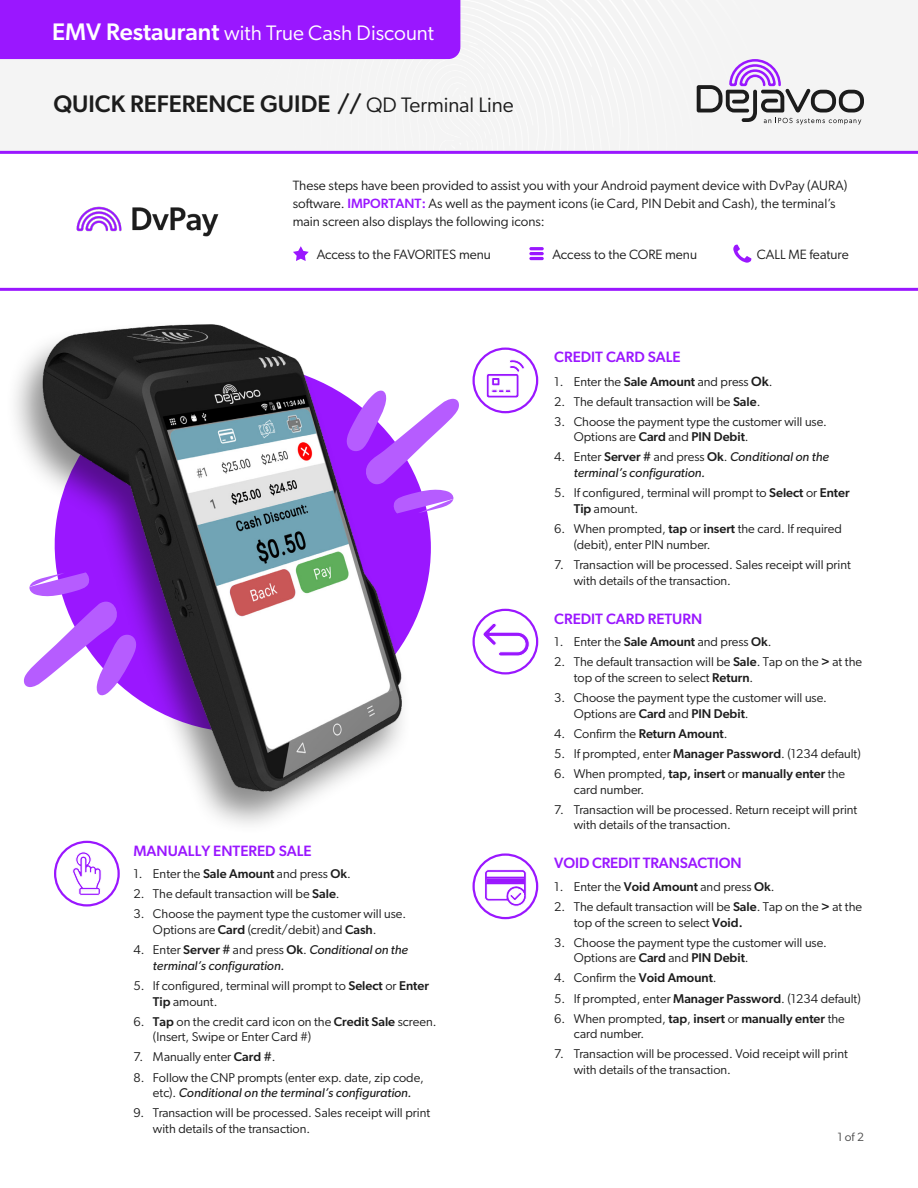
<style>
.page{position:relative;width:918px;height:1188px;background:#fff}
.page>*{position:absolute;margin:0;border:0;box-sizing:border-box;transform-origin:0 0}
.t1{font:500 24px "Gibson";color:#1c1c1c}
.t2{font:21px "Gibson";color:#fff}
.t3{font:500 15px "Gibson";color:#9a17ff}
.t4{font:13.5px/18px "Gibson";color:#1c1c1c}
.t5{font:12.75px/15.8px "Gibson";color:#1c1c1c}
.t6{font:italic 12.75px/15.8px "Gibson";color:#1c1c1c}
.t7{font:12px "Gibson";color:#494949}
.s1{font-weight:500;font-size:24px}
.s2{font-weight:400;font-size:21px}
.s3{font-weight:500;color:#9a17ff}
.s4{font-weight:500}
.s5{font-style:normal}
.s6{font-weight:500;font-style:normal}
.s7{font-style:italic}
.s8{font-weight:500;font-size:13.5px}
</style>
<div class="page">
<hr style="left:0;top:288px;width:918px;height:3px;background:#9a17ff">
<div style="left:0;top:0;width:918px;height:152px;background:#f4f4f4"></div>
<hr style="left:0;top:151px;width:918px;height:3px;background:#9a17ff">
<svg style="left:293px;top:246px;width:16px;height:15px"></svg>
<hr style="left:529px;top:247px;width:15px;height:3px;background:#9a17ff;border-radius:2px">
<hr style="left:529px;top:252px;width:15px;height:3px;background:#9a17ff;border-radius:2px">
<hr style="left:529px;top:257px;width:15px;height:3px;background:#9a17ff;border-radius:2px">
<svg style="left:733px;top:245px;width:18px;height:18px"></svg>
<div style="left:54px;top:841px;width:66px;height:66px;border:2px solid #9a17ff;border-radius:50%"></div>
<svg style="left:72px;top:852px;width:29px;height:44px"></svg>
<div style="left:472px;top:609px;width:66px;height:66px;border:2px solid #9a17ff;border-radius:50%"></div>
<svg style="left:483px;top:622px;width:47px;height:34px"></svg>
<svg style="left:697px;top:59px;width:167px;height:65px"></svg>
<svg style="left:420px;top:398px;width:39px;height:115px"></svg>
<img style="left:76px;top:206px;width:143px;height:31px">
<div style="left:5px;top:319px;width:408px;height:516px;background:#000;opacity:.45"></div>
<img style="left:28px;top:319px;width:392px;height:489px">
<div style="left:0;top:0;width:460px;height:59px;background:#9a17ff"></div>
<div style="left:472px;top:348px;width:66px;height:65px;border:2px solid #9a17ff;border-radius:50%"></div>
<svg style="left:486px;top:360px;width:39px;height:38px"></svg>
<div style="left:472px;top:853px;width:66px;height:66px;border:2px solid #9a17ff;border-radius:50%"></div>
<svg style="left:484px;top:869px;width:43px;height:38px"></svg>
<svg style="left:487px;top:878px;width:37px;height:5px"></svg>
<h2 class="t2" style="left:52px;top:20px;width:383px"><span class="s1">EMV Restaurant</span> with True Cash Discount</h2>
<h1 class="t1" style="left:53px;top:89px;width:462px">QUICK REFERENCE GUIDE // <span class="s2">QD Terminal Line</span></h1>
<p class="t4" style="left:293px;top:177px;width:556px">These steps have been provided to assist you with your Android payment device with DvPay (AURA) software. <span class="s3">IMPORTANT:</span> As well as the payment icons (ie Card, PIN Debit and Cash), the terminal’s main screen also displays the following icons:</p>
<p class="t4" style="left:317px;top:245px;width:176px">Access to the FAVORITES menu</p>
<p class="t4" style="left:552px;top:245px;width:146px">Access to the CORE menu</p>
<p class="t4" style="left:757px;top:245px;width:93px">CALL ME feature</p>
<p class="t3" style="left:134px;top:841px;width:180px">MANUALLY ENTERED SALE</p>
<p class="t5" style="left:134px;top:866px;width:219px">1. Enter the <span class="s4">Sale Amount</span> and press <span class="s4">Ok</span>.</p>
<p class="t5" style="left:134px;top:886px;width:208px">2. The default transaction will be <span class="s4">Sale</span>.</p>
<p class="t5" style="left:153px;top:906px;width:255px;text-indent:-19px">3. Choose the payment type the customer will use.<br>Options are <span class="s4">Card</span> (credit/debit) and <span class="s4">Cash</span>.</p>
<p class="t6" style="left:153px;top:942px;width:257px;text-indent:-19px"><span class="s5">4. Enter</span> <span class="s6">Server #</span> <span class="s5">and press</span> <span class="s6">Ok</span><span class="s5">.</span> Conditional on the terminal’s configuration.</p>
<p class="t5" style="left:153px;top:977px;width:277px;text-indent:-19px">5. If configured, terminal will prompt to <span class="s4">Select</span> or <span class="s4">Enter<br>Tip</span> amount.</p>
<p class="t5" style="left:153px;top:1013px;width:285px;text-indent:-19px">6. <span class="s4">Tap</span> on the credit card icon on the <span class="s4">Credit Sale</span> screen. (Insert, Swipe or Enter Card #)</p>
<p class="t5" style="left:134px;top:1049px;width:143px">7. Manually enter <span class="s4">Card #</span>.</p>
<p class="t5" style="left:134px;top:1069px;width:292px;text-align:center">8. Follow the CNP prompts (enter exp. date, zip code, etc). <span class="s7">Conditional on the terminal’s configuration.</span></p>
<p class="t5" style="left:153px;top:1105px;width:279px;text-indent:-19px">9. Transaction will be processed. Sales receipt will print with details of the transaction.</p>
<p class="t3" style="left:554px;top:348px;width:128px">CREDIT CARD SALE</p>
<p class="t5" style="left:554px;top:373px;width:220px">1. Enter the <span class="s4">Sale Amount</span> and press <span class="s8">Ok</span>.</p>
<p class="t5" style="left:554px;top:393px;width:208px">2. The default transaction will be <span class="s4">Sale</span>.</p>
<p class="t5" style="left:574px;top:413px;width:255px;text-indent:-19px">3. Choose the payment type the customer will use.<br>Options are <span class="s4">Card</span> and <span class="s4">PIN Debit</span>.</p>
<p class="t6" style="left:574px;top:449px;width:257px;text-indent:-19px"><span class="s5">4. Enter</span> <span class="s6">Server #</span> <span class="s5">and press</span> <span class="s6">Ok</span><span class="s5">.</span> Conditional on the terminal’s configuration.</p>
<p class="t5" style="left:574px;top:485px;width:277px;text-indent:-19px">5. If configured, terminal will prompt to <span class="s4">Select</span> or <span class="s4">Enter<br>Tip</span> amount.</p>
<p class="t5" style="left:574px;top:521px;width:270px;text-indent:-19px">6. When prompted, <span class="s4">tap</span> or <span class="s4">insert</span> the card. If required (debit), enter PIN number.</p>
<p class="t5" style="left:574px;top:556px;width:279px;text-indent:-19px">7. Transaction will be processed. Sales receipt will print with details of the transaction.</p>
<p class="t3" style="left:554px;top:609px;width:149px">CREDIT CARD RETURN</p>
<p class="t5" style="left:554px;top:634px;width:219px">1. Enter the <span class="s4">Sale Amount</span> and press <span class="s4">Ok</span>.</p>
<p class="t5" style="left:574px;top:654px;width:290px;text-indent:-19px">2. The default transaction will be <span class="s4">Sale</span>. Tap on the <span class="s4">&gt;</span> at the top of the screen to select <span class="s4">Return</span>.</p>
<p class="t5" style="left:574px;top:689px;width:255px;text-indent:-19px">3. Choose the payment type the customer will use.<br>Options are <span class="s4">Card</span> and <span class="s4">PIN Debit</span>.</p>
<p class="t5" style="left:554px;top:725px;width:175px">4. Confirm the <span class="s4">Return Amount</span>.</p>
<p class="t5" style="left:554px;top:745px;width:308px">5. If prompted, enter <span class="s4">Manager Password</span>. (1234 default)</p>
<p class="t5" style="left:574px;top:765px;width:273px;text-indent:-19px">6. When prompted, <span class="s4">tap, insert</span> or <span class="s4">manually enter</span> the card number.</p>
<p class="t5" style="left:574px;top:801px;width:285px;text-indent:-19px">7. Transaction will be processed. Return receipt will print with details of the transaction.</p>
<p class="t3" style="left:554px;top:854px;width:189px">VOID CREDIT TRANSACTION</p>
<p class="t5" style="left:554px;top:878px;width:222px">1. Enter the <span class="s4">Void Amount</span> and press <span class="s4">Ok</span>.</p>
<p class="t5" style="left:574px;top:898px;width:290px;text-indent:-19px">2. The default transaction will be <span class="s4">Sale</span>. Tap on the <span class="s4">&gt;</span> at the top of the screen to select <span class="s4">Void.</span></p>
<p class="t5" style="left:574px;top:934px;width:255px;text-indent:-19px">3. Choose the payment type the customer will use.<br>Options are <span class="s4">Card</span> and <span class="s4">PIN Debit</span>.</p>
<p class="t5" style="left:554px;top:970px;width:164px">4. Confirm the <span class="s4">Void Amount</span>.</p>
<p class="t5" style="left:554px;top:990px;width:308px">5. If prompted, enter <span class="s4">Manager Password</span>. (1234 default)</p>
<p class="t5" style="left:574px;top:1010px;width:273px;text-indent:-19px">6. When prompted, <span class="s4">tap</span>, <span class="s4">insert</span> or <span class="s4">manually enter</span> the card number.</p>
<p class="t5" style="left:574px;top:1046px;width:276px;text-indent:-19px">7. Transaction will be processed. Void receipt will print with details of the transaction.</p>
<p class="t7" style="left:837px;top:1129px;width:28px">1 of 2</p>
</div>
